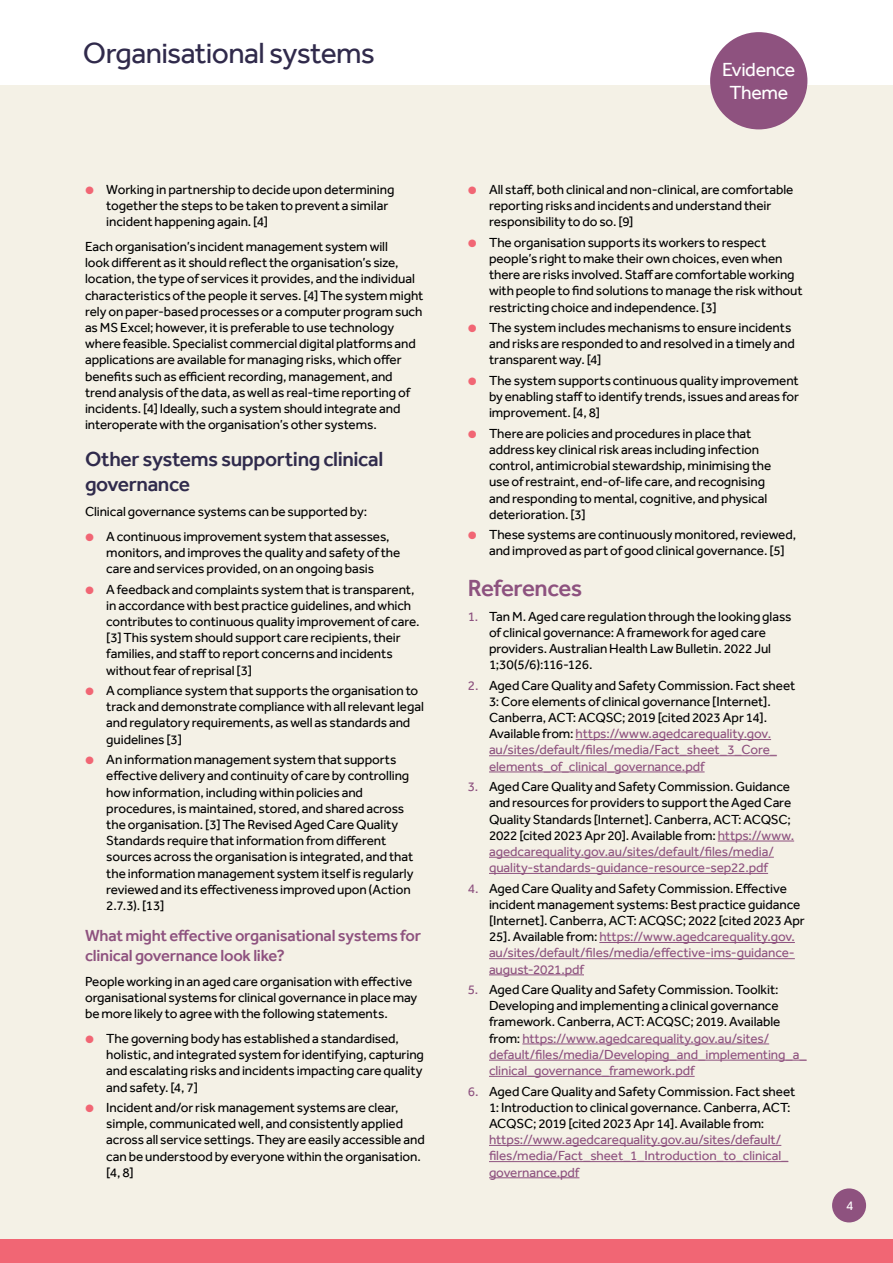
<style>
.page{position:relative;width:893px;height:1263px;background:#fff}
.page>*{position:absolute;margin:0;border:0;box-sizing:border-box;transform-origin:0 0}
.t1{font:30px "Effra";letter-spacing:-.02em;color:#302a4b}
.Sub_Heading__H2{font:500 24px "Effra";letter-spacing:-.02em;color:#8d527f}
.Sub_Sub_Heading__H3{font:500 21px/25.2px "Effra";letter-spacing:-.02em;color:#302b4c}
.t2{font:19.5px/22.5px "Effra";letter-spacing:-.02em;color:#fff;text-align:center}
.Sub_Sub_Sub_Heading__H4{font:500 16.5px/19.8px "Effra";letter-spacing:-.015em;color:#8e527f}
.Paragraph__P{font:13.5px/16.2px "Effra";letter-spacing:-.005em;color:#000}
.t3{font:13.5px "Effra";color:#fff}
.s1{color:#f16674}
.s2{color:#8d527f}
.s3{color:#8e527f}
</style>
<div class="page">
<div style="left:0;top:85px;width:893px;height:1178px;background:#f4f1e6"></div>
<div style="left:0;top:1239px;width:893px;height:24px;background:#f16674"></div>
<div style="left:710px;top:32px;width:97px;height:97px;background:#8e527f;border-radius:50%"></div>
<div style="left:832px;top:1188px;width:34px;height:34px;background:#8e527f;border-radius:50%"></div>
<hr style="left:576px;top:739px;width:195px;height:1px;background:#8e527f">
<hr style="left:489px;top:755px;width:288px;height:1px;background:#8e527f">
<hr style="left:489px;top:772px;width:216px;height:1px;background:#8e527f">
<hr style="left:718px;top:841px;width:76px;height:1px;background:#8e527f">
<hr style="left:489px;top:857px;width:285px;height:1px;background:#8e527f">
<hr style="left:489px;top:873px;width:279px;height:1px;background:#8e527f">
<hr style="left:599px;top:942px;width:196px;height:1px;background:#8e527f">
<hr style="left:489px;top:958px;width:306px;height:1px;background:#8e527f">
<hr style="left:489px;top:974px;width:95px;height:1px;background:#8e527f">
<hr style="left:522px;top:1043px;width:247px;height:1px;background:#8e527f">
<hr style="left:489px;top:1060px;width:318px;height:1px;background:#8e527f">
<hr style="left:489px;top:1076px;width:206px;height:1px;background:#8e527f">
<hr style="left:489px;top:1145px;width:292px;height:1px;background:#8e527f">
<hr style="left:489px;top:1161px;width:299px;height:1px;background:#8e527f">
<hr style="left:489px;top:1177px;width:90px;height:1px;background:#8e527f">
<h1 class="t1" style="left:83px;top:35px;width:293px">Organisational systems</h1>
<p class="Paragraph__P" style="left:106px;top:181px;width:290px;text-indent:-21px"><span class="s1">●</span> Working in partnership to decide upon determining together the steps to be taken to prevent a similar incident happening again. [4]</p>
<p class="Paragraph__P" style="left:85px;top:238px;width:340px">Each organisation’s incident management system will<br>look different as it should reflect the organisation’s size, location, the type of services it provides, and the individual characteristics of the people it serves. [4] The system might rely on paper-based processes or a computer program such as MS Excel; however, it is preferable to use technology where feasible. Specialist commercial digital platforms and applications are available for managing risks, which offer benefits such as efficient recording, management, and trend analysis of the data, as well as real-time reporting of incidents. [4] Ideally, such a system should integrate and interoperate with the organisation’s other systems.</p>
<h3 class="Sub_Sub_Heading__H3" style="left:85px;top:446px;width:300px">Other systems supporting clinical governance</h3>
<p class="Paragraph__P" style="left:85px;top:503px;width:284px">Clinical governance systems can be supported by:</p>
<p class="Paragraph__P" style="left:106px;top:528px;width:296px;text-indent:-21px"><span class="s1">●</span> A continuous improvement system that assesses, monitors, and improves the quality and safety of the care and services provided, on an ongoing basis</p>
<p class="Paragraph__P" style="left:106px;top:581px;width:315px;text-indent:-21px"><span class="s1">●</span> A feedback and complaints system that is transparent, in accordance with best practice guidelines, and which contributes to continuous quality improvement of care. [3] This system should support care recipients, their families, and staff to report concerns and incidents without fear of reprisal [3]</p>
<p class="Paragraph__P" style="left:106px;top:682px;width:319px;text-indent:-21px"><span class="s1">●</span> A compliance system that supports the organisation to track and demonstrate compliance with all relevant legal and regulatory requirements, as well as standards and guidelines [3]</p>
<p class="Paragraph__P" style="left:106px;top:751px;width:309px;text-indent:-21px"><span class="s1">●</span> An information management system that supports effective delivery and continuity of care by controlling how information, including within policies and procedures, is maintained, stored, and shared across the organisation. [3] The Revised Aged Care Quality Standards require that information from different sources across the organisation is integrated, and that the information management system itself is regularly reviewed and its effectiveness improved upon (Action 2.7.3). [13]</p>
<h3 class="Sub_Sub_Sub_Heading__H4" style="left:85px;top:926px;width:338px">What might effective organisational systems for clinical governance look like?</h3>
<p class="Paragraph__P" style="left:85px;top:973px;width:334px">People working in an aged care organisation with effective organisational systems for clinical governance in place may be more likely to agree with the following statements.</p>
<p class="Paragraph__P" style="left:106px;top:1030px;width:319px;text-indent:-21px"><span class="s1">●</span> The governing body has established a standardised, holistic, and integrated system for identifying, capturing and escalating risks and incidents impacting care quality and safety. [4, 7]</p>
<p class="Paragraph__P" style="left:106px;top:1099px;width:320px;text-indent:-21px"><span class="s1">●</span> Incident and/or risk management systems are clear, simple, communicated well, and consistently applied across all service settings. They are easily accessible and can be understood by everyone within the organisation. [4, 8]</p>
<h3 class="t2" style="left:722px;top:58px;width:75px">Evidence<br>Theme</h3>
<p class="Paragraph__P" style="left:489px;top:181px;width:306px;text-indent:-21px"><span class="s1">●</span> All staff, both clinical and non-clinical, are comfortable reporting risks and incidents and understand their responsibility to do so. [9]</p>
<p class="Paragraph__P" style="left:489px;top:234px;width:315px;text-indent:-21px"><span class="s1">●</span> The organisation supports its workers to respect people’s right to make their own choices, even when there are risks involved. Staff are comfortable working with people to find solutions to manage the risk without restricting choice and independence. [3]</p>
<p class="Paragraph__P" style="left:489px;top:319px;width:307px;text-indent:-21px"><span class="s1">●</span> The system includes mechanisms to ensure incidents and risks are responded to and resolved in a timely and transparent way. [4]</p>
<p class="Paragraph__P" style="left:489px;top:372px;width:311px;text-align:justify;text-indent:-21px"><span class="s1">●</span> The system supports continuous quality improvement by enabling staff to identify trends, issues and areas for improvement. [4, 8]</p>
<p class="Paragraph__P" style="left:489px;top:425px;width:284px;text-indent:-21px"><span class="s1">●</span> There are policies and procedures in place that address key clinical risk areas including infection control, antimicrobial stewardship, minimising the use of restraint, end-of-life care, and recognising and responding to mental, cognitive, and physical deterioration. [3]</p>
<p class="Paragraph__P" style="left:489px;top:526px;width:309px;text-indent:-21px"><span class="s1">●</span> These systems are continuously monitored, reviewed, and improved as part of good clinical governance. [5]</p>
<h2 class="Sub_Heading__H2" style="left:468px;top:573px;width:116px">References</h2>
<p class="Paragraph__P" style="left:489px;top:608px;width:304px;text-indent:-21px"><span class="s2">1.</span> Tan M. Aged care regulation through the looking glass of clinical governance: A framework for aged care providers. Australian Health Law Bulletin. 2022 Jul 1;30(5/6):116-126.</p>
<p class="Paragraph__P" style="left:489px;top:677px;width:308px;text-indent:-21px"><span class="s2">2.</span> Aged Care Quality and Safety Commission. Fact sheet 3: Core elements of clinical governance [Internet].<br>Canberra, ACT: ACQSC; 2019 [cited 2023 Apr 14].<br>Available from: <span class="s3">https://www.agedcarequality.gov. au/sites/default/files/media/Fact_sheet_3_Core_ elements_of_clinical_governance.pdf</span></p>
<p class="Paragraph__P" style="left:489px;top:778px;width:307px;text-indent:-21px"><span class="s2">3.</span> Aged Care Quality and Safety Commission. Guidance and resources for providers to support the Aged Care Quality Standards [Internet]. Canberra, ACT: ACQSC; 2022 [cited 2023 Apr 20]. Available from: <span class="s3">https://www. agedcarequality.gov.au/sites/default/files/media/ quality-standards-guidance-resource-sep22.pdf</span></p>
<p class="Paragraph__P" style="left:489px;top:880px;width:317px;text-indent:-21px"><span class="s2">4.</span> Aged Care Quality and Safety Commission. Effective incident management systems: Best practice guidance [Internet]. Canberra, ACT: ACQSC; 2022 [cited 2023 Apr 25]. Available from: <span class="s3">https://www.agedcarequality.gov. au/sites/default/files/media/effective-ims-guidance&shy;august-2021.pdf</span></p>
<p class="Paragraph__P" style="left:489px;top:981px;width:319px;text-indent:-21px"><span class="s2">5.</span> Aged Care Quality and Safety Commission. Toolkit:<br>Developing and implementing a clinical governance framework. Canberra, ACT: ACQSC; 2019. Available from: <span class="s3">https://www.agedcarequality.gov.au/sites/ default/files/media/Developing_and_implementing_a_ clinical_governance_framework.pdf</span></p>
<p class="Paragraph__P" style="left:489px;top:1083px;width:308px;text-indent:-21px"><span class="s2">6.</span> Aged Care Quality and Safety Commission. Fact sheet 1: Introduction to clinical governance. Canberra, ACT:<br>ACQSC; 2019 [cited 2023 Apr 14]. Available from: <span class="s3">https://www.agedcarequality.gov.au/sites/default/ files/media/Fact_sheet_1_Introduction_to_clinical_ governance.pdf</span></p>
<p class="t3" style="left:846px;top:1197px;width:9px">4</p>
</div>
